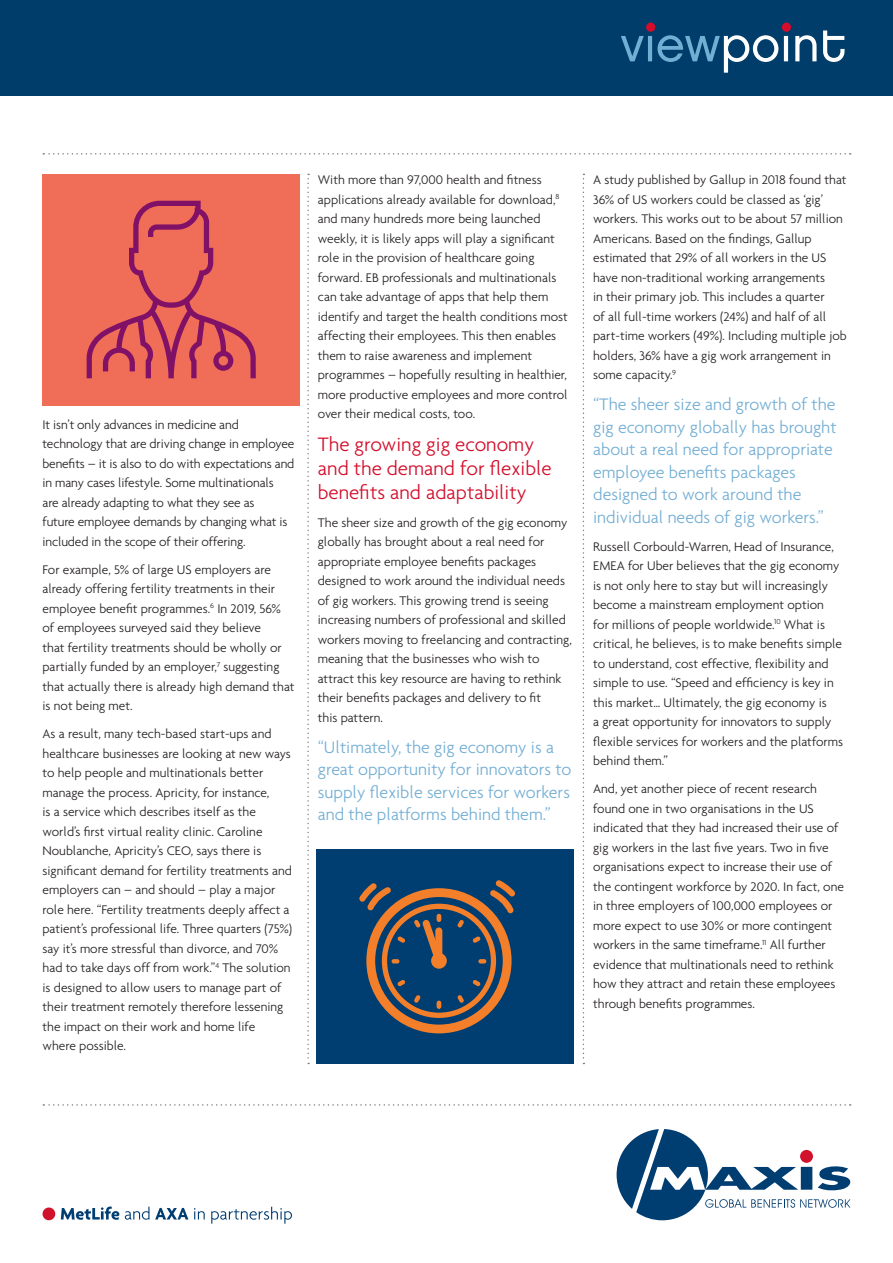
<style>
.page{position:relative;width:893px;height:1263px;background:#fff}
.page>*{position:absolute;margin:0;border:0;box-sizing:border-box;transform-origin:0 0}
.Header_2{font:300 21px/24px "Agenda";color:#d30d2b}
.t1{font:300 18px/22.5px "Agenda";color:#73aed4}
.Body_9pt{font:300 13.5px/19.5px "Agenda";color:#231f20}
</style>
<div class="page">
<div style="left:316px;top:849px;width:258px;height:215px;background:#003d71"></div>
<div style="left:0;top:0;width:893px;height:95px;background:#003d6a"></div>
<svg style="left:621px;top:31px;width:223px;height:42px"></svg>
<div style="left:646px;top:23px;width:9px;height:9px;background:#d30d2b;border-radius:50%"></div>
<div style="left:782px;top:23px;width:9px;height:9px;background:#d30d2b;border-radius:50%"></div>
<svg style="left:43px;top:153px;width:808px;height:2px"></svg>
<svg style="left:617px;top:1129px;width:233px;height:91px"></svg>
<div style="left:800px;top:1150px;width:13px;height:13px;background:#d1122c;border-radius:50%"></div>
<svg style="left:61px;top:1206px;width:58px;height:14px"></svg>
<svg style="left:125px;top:1207px;width:24px;height:13px"></svg>
<svg style="left:155px;top:1208px;width:33px;height:11px"></svg>
<svg style="left:194px;top:1208px;width:11px;height:11px"></svg>
<svg style="left:211px;top:1207px;width:81px;height:17px"></svg>
<div style="left:43px;top:1207px;width:12px;height:13px;background:#d1122c;border-radius:50%"></div>
<svg style="left:43px;top:1104px;width:808px;height:2px"></svg>
<svg style="left:307px;top:174px;width:2px;height:890px"></svg>
<svg style="left:583px;top:174px;width:1px;height:890px"></svg>
<svg style="left:359px;top:880px;width:156px;height:153px"></svg>
<div style="left:43px;top:174px;width:257px;height:231px;background:#f06d58"></div>
<svg style="left:86px;top:201px;width:170px;height:177px"></svg>
<p class="Body_9pt" style="left:43px;top:414px;width:253px">It isn’t only advances in medicine and technology that are driving change in employee benefits – it is also to do with expectations and in many cases lifestyle. Some multinationals<br>are already adapting to what they see as<br>future employee demands by changing what is included in the scope of their offering.</p>
<p class="Body_9pt" style="left:43px;top:559px;width:254px">For example, 5% of large US employers are already offering fertility treatments in their employee benefit programmes.<sup>6</sup> In 2019, 56% of employees surveyed said they believe<br>that fertility treatments should be wholly or partially funded by an employer,<sup>7</sup> suggesting that actually there is already high demand that is not being met.</p>
<p class="Body_9pt" style="left:43px;top:724px;width:251px">As a result, many tech-based start-ups and healthcare businesses are looking at new ways to help people and multinationals better manage the process. Apricity, for instance,<br>is a service which describes itself as the world’s first virtual reality clinic. Caroline Noublanche, Apricity’s CEO, says there is significant demand for fertility treatments and employers can – and should – play a major role here. “Fertility treatments deeply affect a patient’s professional life. Three quarters (75%) say it’s more stressful than divorce, and 70% had to take days off from work.”<sup>4</sup> The solution is designed to allow users to manage part of their treatment remotely therefore lessening the impact on their work and home life<br>where possible.</p>
<p class="Body_9pt" style="left:318px;top:170px;width:252px">With more than 97,000 health and fitness applications already available for download,<sup>8 </sup>and many hundreds more being launched weekly, it is likely apps will play a significant role in the provision of healthcare going forward. EB professionals and multinationals can take advantage of apps that help them identify and target the health conditions most affecting their employees. This then enables them to raise awareness and implement programmes – hopefully resulting in healthier, more productive employees and more control over their medical costs, too.</p>
<p class="Header_2" style="left:318px;top:431px;width:235px">The growing gig economy and the demand for flexible benefits and adaptability</p>
<p class="Body_9pt" style="left:318px;top:512px;width:256px">The sheer size and growth of the gig economy globally has brought about a real need for appropriate employee benefits packages designed to work around the individual needs of gig workers. This growing trend is seeing increasing numbers of professional and skilled workers moving to freelancing and contracting, meaning that the businesses who wish to attract this key resource are having to rethink their benefits packages and delivery to fit<br>this pattern.</p>
<p class="t1" style="left:318px;top:735px;width:255px">“Ultimately, the gig economy is a great opportunity for innovators to supply flexible services for workers and the platforms behind them.”</p>
<p class="Body_9pt" style="left:593px;top:170px;width:255px">A study published by Gallup in 2018 found that 36% of US workers could be classed as ‘gig’ workers. This works out to be about 57 million Americans. Based on the findings, Gallup estimated that 29% of all workers in the US have non-traditional working arrangements<br>in their primary job. This includes a quarter<br>of all full-time workers (24%) and half of all part-time workers (49%). Including multiple job holders, 36% have a gig work arrangement in some capacity.<sup>9</sup></p>
<p class="t1" style="left:593px;top:393px;width:245px">“The sheer size and growth of the gig economy globally has brought about a real need for appropriate employee benefits packages designed to work around the individual needs of gig workers.”</p>
<p class="Body_9pt" style="left:593px;top:536px;width:252px">Russell Corbould-Warren, Head of Insurance, EMEA for Uber believes that the gig economy is not only here to stay but will increasingly become a mainstream employment option<br>for millions of people worldwide.<sup>10</sup> What is critical, he believes, is to make benefits simple to understand, cost effective, flexibility and simple to use. “Speed and efficiency is key in this market… Ultimately, the gig economy is<br>a great opportunity for innovators to supply flexible services for workers and the platforms behind them.”</p>
<p class="Body_9pt" style="left:593px;top:779px;width:252px">And, yet another piece of recent research found one in two organisations in the US indicated that they had increased their use of gig workers in the last five years. Two in five organisations expect to increase their use of the contingent workforce by 2020. In fact, one in three employers of 100,000 employees or more expect to use 30% or more contingent workers in the same timeframe.<sup>11</sup> All further evidence that multinationals need to rethink how they attract and retain these employees through benefits programmes.</p>
</div>
